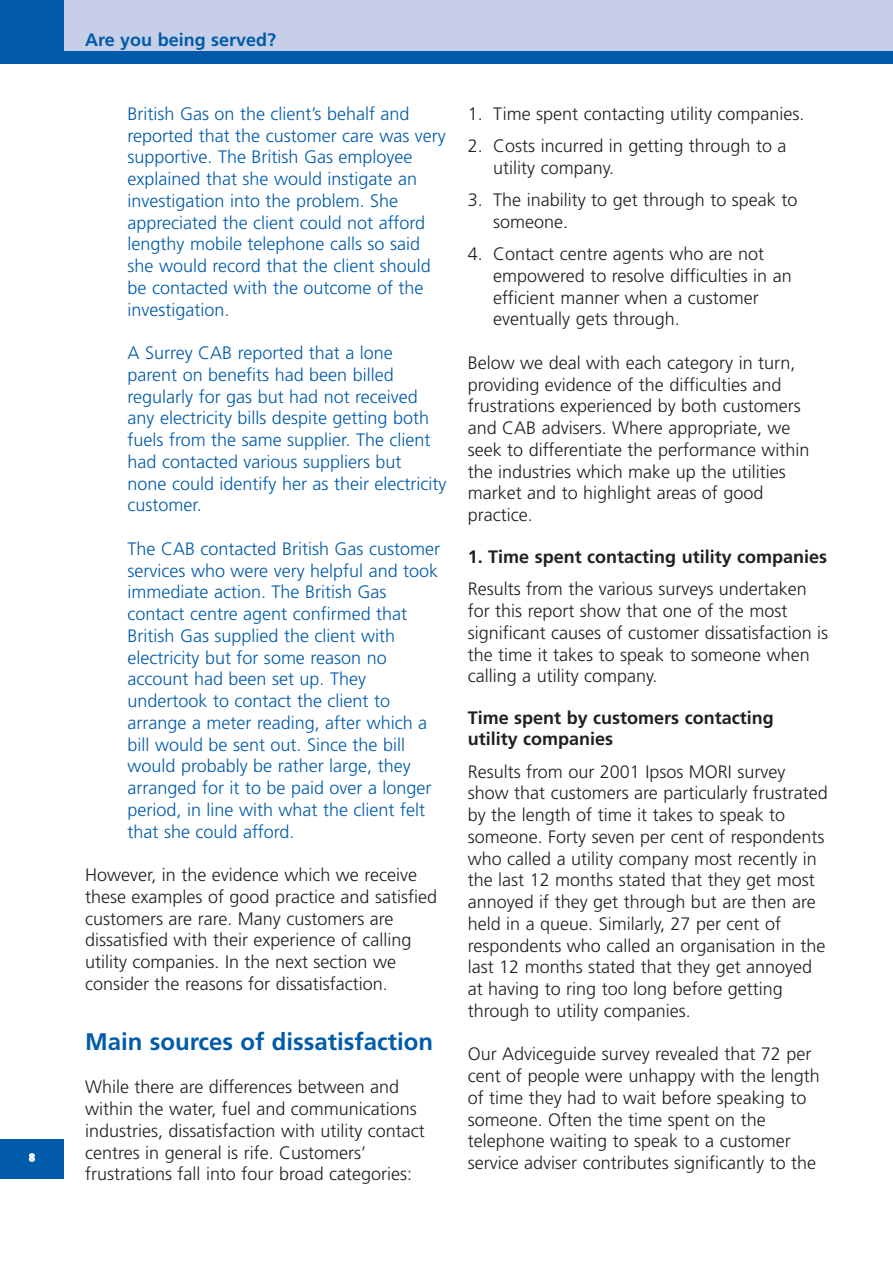
<style>
.page{position:relative;width:893px;height:1263px;background:#fff}
.page>*{position:absolute;margin:0;border:0;box-sizing:border-box;transform-origin:0 0}
.t1{font:700 24px "Frutiger";color:#015ba9}
.t2{font:300 18px/21.8px "Frutiger";color:#231f20}
.t3{font:300 18px/21.8px "Frutiger";color:#015ba9}
.t4{font:700 18px/21px "Frutiger";color:#231f20}
.t5{font:700 18px "Frutiger";color:#015ba9}
.t6{font:700 10.5px "Frutiger";color:#fff}
</style>
<div class="page">
<div style="left:0;top:0;width:893px;height:64px;background:#015ba9"></div>
<div style="left:0;top:1139px;width:64px;height:39px;background:#015ba9"></div>
<div style="left:64px;top:0;width:829px;height:51px;background:#c6cee8"></div>
<p class="t6" style="left:29px;top:1153px;width:7px">8</p>
<p class="t5" style="left:85px;top:32px;width:193px">Are you being served?</p>
<p class="t3" style="left:128px;top:104px;width:320px">British Gas on the client’s behalf and reported that the customer care was very supportive. The British Gas employee explained that she would instigate an investigation into the problem. She appreciated the client could not afford lengthy mobile telephone calls so said she would record that the client should be contacted with the outcome of the investigation.</p>
<p class="t3" style="left:128px;top:343px;width:320px">A Surrey CAB reported that a lone parent on benefits had been billed regularly for gas but had not received any electricity bills despite getting both fuels from the same supplier. The client had contacted various suppliers but<br>none could identify her as their electricity customer.</p>
<p class="t3" style="left:128px;top:539px;width:314px">The CAB contacted British Gas customer services who were very helpful and took immediate action. The British Gas contact centre agent confirmed that British Gas supplied the client with electricity but for some reason no account had been set up. They undertook to contact the client to arrange a meter reading, after which a bill would be sent out. Since the bill would probably be rather large, they arranged for it to be paid over a longer period, in line with what the client felt that she could afford.</p>
<p class="t2" style="left:85px;top:865px;width:353px">However, in the evidence which we receive these examples of good practice and satisfied customers are rare. Many customers are dissatisfied with their experience of calling utility companies. In the next section we consider the reasons for dissatisfaction.</p>
<h1 class="t1" style="left:85px;top:1032px;width:350px">Main sources of dissatisfaction</h1>
<p class="t2" style="left:85px;top:1078px;width:341px">While there are differences between and within the water, fuel and communications industries, dissatisfaction with utility contact centres in general is rife. Customers’ frustrations fall into four broad categories:</p>
<p class="t2" style="left:468px;top:104px;width:338px">1. Time spent contacting utility companies.</p>
<p class="t2" style="left:493px;top:136px;width:295px;text-indent:-26px">2. Costs incurred in getting through to a utility company.</p>
<p class="t2" style="left:493px;top:190px;width:306px;text-indent:-26px">3. The inability to get through to speak to someone.</p>
<p class="t2" style="left:493px;top:244px;width:300px;text-indent:-26px">4. Contact centre agents who are not empowered to resolve difficulties in an efficient manner when a customer eventually gets through.</p>
<p class="t2" style="left:468px;top:353px;width:343px">Below we deal with each category in turn, providing evidence of the difficulties and frustrations experienced by both customers and CAB advisers. Where appropriate, we seek to differentiate the performance within the industries which make up the utilities market and to highlight areas of good practice.</p>
<p class="t4" style="left:468px;top:548px;width:361px">1. Time spent contacting utility companies</p>
<p class="t2" style="left:468px;top:580px;width:362px">Results from the various surveys undertaken for this report show that one of the most significant causes of customer dissatisfaction is the time it takes to speak to someone when calling a utility company.</p>
<p class="t4" style="left:468px;top:709px;width:307px">Time spent by customers contacting utility companies</p>
<p class="t2" style="left:468px;top:762px;width:362px">Results from our 2001 Ipsos MORI survey show that customers are particularly frustrated by the length of time it takes to speak to someone. Forty seven per cent of respondents who called a utility company most recently in the last 12 months stated that they get most annoyed if they get through but are then are held in a queue. Similarly, 27 per cent of respondents who called an organisation in the last 12 months stated that they get annoyed at having to ring too long before getting through to utility companies.</p>
<p class="t2" style="left:468px;top:1045px;width:354px">Our Adviceguide survey revealed that 72 per cent of people were unhappy with the length of time they had to wait before speaking to someone. Often the time spent on the telephone waiting to speak to a customer service adviser contributes significantly to the</p>
</div>
